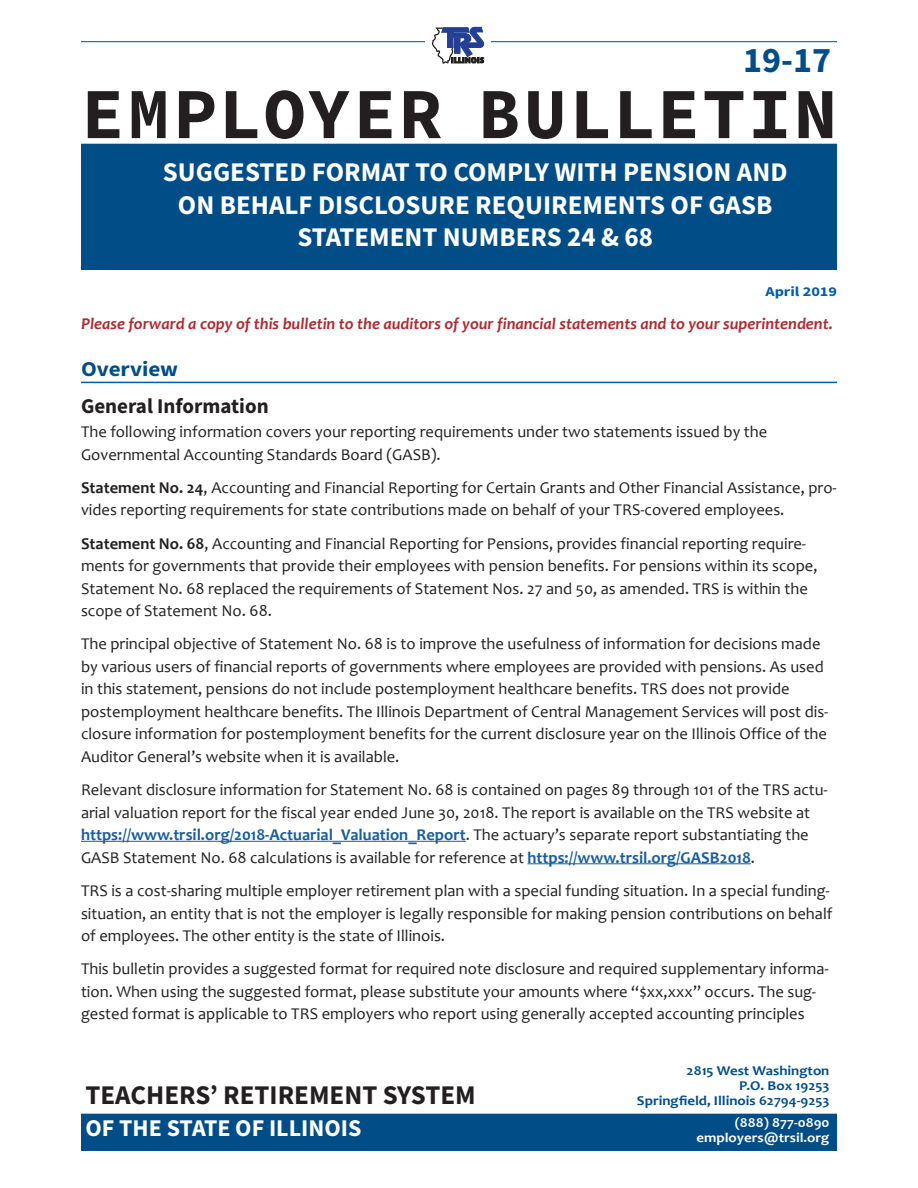
<style>
.page{position:relative;width:918px;height:1188px;background:#fff}
.page>*{position:absolute;margin:0;border:0;box-sizing:border-box;transform-origin:0 0}
.t1{font:700 72px "Source Code Pro";letter-spacing:.035em;color:#231f20}
.t2{font:700 36px "Source Sans Pro";color:#004d87}
.Headline{font:700 27px/32.4px "Source Sans Pro";color:#fff;text-align:center}
.t3{font:700 27px "Source Sans Pro";color:#231f20}
.t4{font:700 24px "Source Sans Pro";color:#fff}
.Subhead1{font:700 21px "Source Sans Pro";color:#231f20}
.Subhead{font:700 21px "Source Sans Pro";color:#004d87;scale:1.1 1}
.Body_Text{font:16.5px/22.5px "Candara";color:#231f20}
.Body_Text-2{font:italic 700 16.5px "Candara";color:#b0292f}
.t5{font:700 13.5px/15px "Candara";color:#004d87;text-align:right;scale:1.1 1}
.t6{font:700 13.5px/15px "Candara";color:#fff;text-align:right;scale:1.1 1}
.t7{font:700 13.5px "Source Sans Pro";color:#005daa;scale:1.2 1}
.s1{font-weight:700}
.s2{font-weight:700;color:#175d9e}
</style>
<div class="page">
<div style="left:81px;top:144px;width:756px;height:126px;background:#004d87"></div>
<div style="left:81px;top:1114px;width:756px;height:37px;background:#004d87"></div>
<hr style="left:81px;top:41px;width:756px;height:1px;background:#004d87">
<div style="left:425px;top:27px;width:66px;height:51px;background:#fff"></div>
<svg style="left:432px;top:27px;width:52px;height:37px"></svg>
<hr style="left:81px;top:382px;width:756px;height:1px;background:#005daa">
<hr style="left:81px;top:841px;width:385px;height:1px;background:#175d9e">
<hr style="left:527px;top:864px;width:224px;height:1px;background:#175d9e">
<p class="t2" style="left:743px;top:36px;width:89px">19-17</p>
<h1 class="t1" style="left:81px;top:68px;width:758px">EMPLOYER BULLETIN</h1>
<p class="Headline" style="left:163px;top:156px;width:626px">SUGGESTED FORMAT TO COMPLY WITH PENSION AND<br>ON BEHALF DISCLOSURE REQUIREMENTS OF GASB<br>STATEMENT NUMBERS 24 &amp; 68</p>
<p class="t7" style="left:765px;top:283px;width:61px">April 2019</p>
<p class="Body_Text-2" style="left:81px;top:314px;width:753px">Please forward a copy of this bulletin to the auditors of your financial statements and to your superintendent.</p>
<p class="Subhead" style="left:81px;top:355px;width:90px">Overview</p>
<p class="Subhead1" style="left:81px;top:392px;width:189px">General Information</p>
<p class="Body_Text" style="left:81px;top:420px;width:688px">The following information covers your reporting requirements under two statements issued by the<br>Governmental Accounting Standards Board (GASB).</p>
<p class="Body_Text" style="left:81px;top:476px;width:757px"><span class="s1">Statement No. 24</span>, Accounting and Financial Reporting for Certain Grants and Other Financial Assistance, pro&shy;vides reporting requirements for state contributions made on behalf of your TRS-covered employees.</p>
<p class="Body_Text" style="left:81px;top:532px;width:738px"><span class="s1">Statement No. 68</span>, Accounting and Financial Reporting for Pensions, provides financial reporting require&shy;ments for governments that provide their employees with pension benefits. For pensions within its scope, Statement No. 68 replaced the requirements of Statement Nos. 27 and 50, as amended. TRS is within the scope of Statement No. 68.</p>
<p class="Body_Text" style="left:81px;top:633px;width:749px">The principal objective of Statement No. 68 is to improve the usefulness of information for decisions made by various users of financial reports of governments where employees are provided with pensions. As used in this statement, pensions do not include postemployment healthcare benefits. TRS does not provide postemployment healthcare benefits. The Illinois Department of Central Management Services will post dis&shy;closure information for postemployment benefits for the current disclosure year on the Illinois Office of the Auditor General’s website when it is available.</p>
<p class="Body_Text" style="left:81px;top:778px;width:748px">Relevant disclosure information for Statement No. 68 is contained on pages 89 through 101 of the TRS actu&shy;arial valuation report for the fiscal year ended June 30, 2018. The report is available on the TRS website at <span class="s2">https://www.trsil.org/2018-Actuarial_Valuation_Report</span>. The actuary’s separate report substantiating the GASB Statement No. 68 calculations is available for reference at <span class="s2">https://www.trsil.org/GASB2018</span>.</p>
<p class="Body_Text" style="left:81px;top:879px;width:753px">TRS is a cost-sharing multiple employer retirement plan with a special funding situation. In a special funding&shy;situation, an entity that is not the employer is legally responsible for making pension contributions on behalf of employees. The other entity is the state of Illinois.</p>
<p class="Body_Text" style="left:81px;top:958px;width:749px">This bulletin provides a suggested format for required note disclosure and required supplementary informa&shy;tion. When using the suggested format, please substitute your amounts where “$xx,xxx” occurs. The sug&shy;gested format is applicable to TRS employers who report using generally accepted accounting principles</p>
<h3 class="t3" style="left:86px;top:1077px;width:392px">TEACHERS’ RETIREMENT SYSTEM</h3>
<h3 class="t4" style="left:86px;top:1111px;width:277px">OF THE STATE OF ILLINOIS</h3>
<p class="t5" style="left:637px;top:1063px;width:177px">2815 West Washington<br>P.O. Box 19253<br>Springfield, Illinois 62794-9253</p>
<p class="t6" style="left:697px;top:1115px;width:122px">(888) 877-0890 employers@trsil.org</p>
</div>
